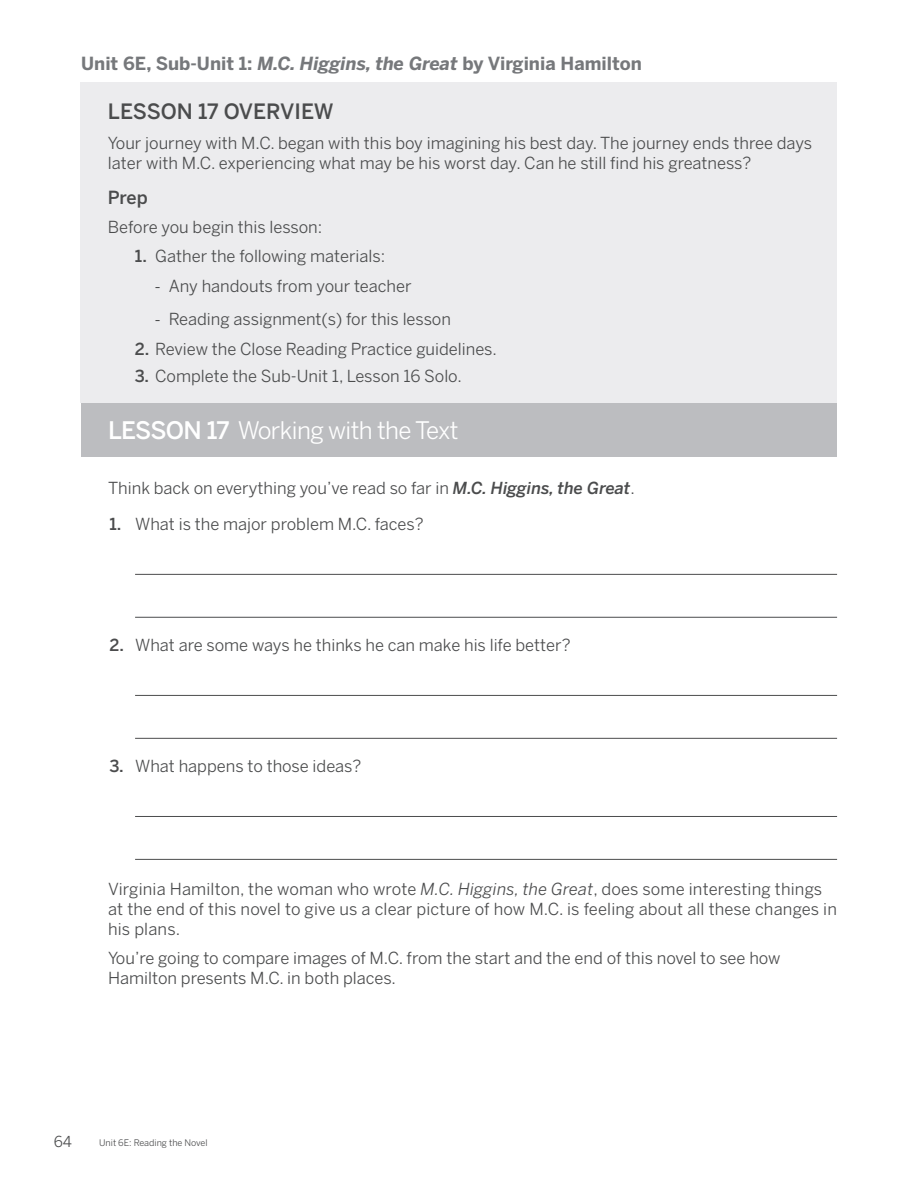
<style>
.page{position:relative;width:918px;height:1188px;background:#fff}
.page>*{position:absolute;margin:0;border:0;box-sizing:border-box;transform-origin:0 0}
.t1{font:24px "Benton Sans";letter-spacing:-.025em;color:#fff}
.t2{font:500 21px "Benton Sans";letter-spacing:-.01em;color:#4b4c4d}
.t3{font:700 18px "Benton Sans";color:#76787b}
.t4{font:500 18px "Benton Sans";color:#4b4c4d}
.t5{font:16.5px/19.8px "Benton Sans";color:#4b4c4d}
.t6{font:15px "Benton Sans";color:#4b4c4d}
.t7{font:9px "Benton Sans";color:#4b4c4d}
.s1{font-style:italic}
.s2{font-weight:500}
.s3{font-family:"Myriad Pro"}
.s4{font-weight:500;font-style:italic}
</style>
<div class="page">
<div style="left:81px;top:82px;width:756px;height:321px;background:#ececee"></div>
<div style="left:81px;top:403px;width:756px;height:53px;background:#bcbdc0"></div>
<hr style="left:135px;top:574px;width:702px;height:1px;background:#4b4c4d">
<hr style="left:135px;top:617px;width:702px;height:1px;background:#4b4c4d">
<hr style="left:135px;top:695px;width:702px;height:1px;background:#4b4c4d">
<hr style="left:135px;top:738px;width:702px;height:1px;background:#4b4c4d">
<hr style="left:135px;top:816px;width:702px;height:1px;background:#4b4c4d">
<hr style="left:135px;top:859px;width:702px;height:1px;background:#4b4c4d">
<p class="t3" style="left:81px;top:53px;width:562px">Unit 6E, Sub-Unit 1: <span class="s1">M.C. Higgins, the Great</span> by Virginia Hamilton</p>
<p class="t2" style="left:108px;top:99px;width:227px">LESSON 17 OVERVIEW</p>
<p class="t5" style="left:108px;top:133px;width:706px">Your journey with M.C. began with this boy imagining his best day. The journey ends three days later with M.C. experiencing what may be his worst day. Can he still find his greatness?</p>
<p class="t4" style="left:108px;top:187px;width:41px">Prep</p>
<p class="t5" style="left:108px;top:217px;width:216px">Before you begin this lesson:</p>
<p class="t5" style="left:135px;top:246px;width:252px"><span class="s2">1.</span> Gather the following materials:</p>
<p class="t5" style="left:155px;top:276px;width:258px"><span class="s3">-</span> Any handouts from your teacher</p>
<p class="t5" style="left:155px;top:309px;width:297px"><span class="s3">-</span> Reading assignment(s) for this lesson</p>
<p class="t5" style="left:135px;top:339px;width:363px"><span class="s2">2.</span> Review the Close Reading Practice guidelines.</p>
<p class="t5" style="left:135px;top:366px;width:328px"><span class="s2">3.</span> Complete the Sub-Unit 1, Lesson 16 Solo.</p>
<h1 class="t1" style="left:108px;top:416px;width:352px"><span class="s2">LESSON 17</span> Working with the Text</h1>
<p class="t5" style="left:108px;top:478px;width:528px">Think back on everything you’ve read so far in <span class="s4">M.C. Higgins, the Great</span>.</p>
<p class="t5" style="left:110px;top:514px;width:316px"><span class="s2">1.</span> What is the major problem M.C. faces?</p>
<p class="t5" style="left:110px;top:635px;width:463px"><span class="s2">2.</span> What are some ways he thinks he can make his life better?</p>
<p class="t5" style="left:110px;top:756px;width:253px"><span class="s2">3.</span> What happens to those ideas?</p>
<p class="t5" style="left:108px;top:879px;width:730px">Virginia Hamilton, the woman who wrote <span class="s1">M.C. Higgins, the Great</span>, does some interesting things at the end of this novel to give us a clear picture of how M.C. is feeling about all these changes in his plans.</p>
<p class="t5" style="left:108px;top:948px;width:674px">You’re going to compare images of M.C. from the start and the end of this novel to see how<br>Hamilton presents M.C. in both places.</p>
<p class="t6" style="left:54px;top:1133px;width:20px">64</p>
<p class="t7" style="left:99px;top:1137px;width:110px">Unit 6E: Reading the Novel</p>
</div>
